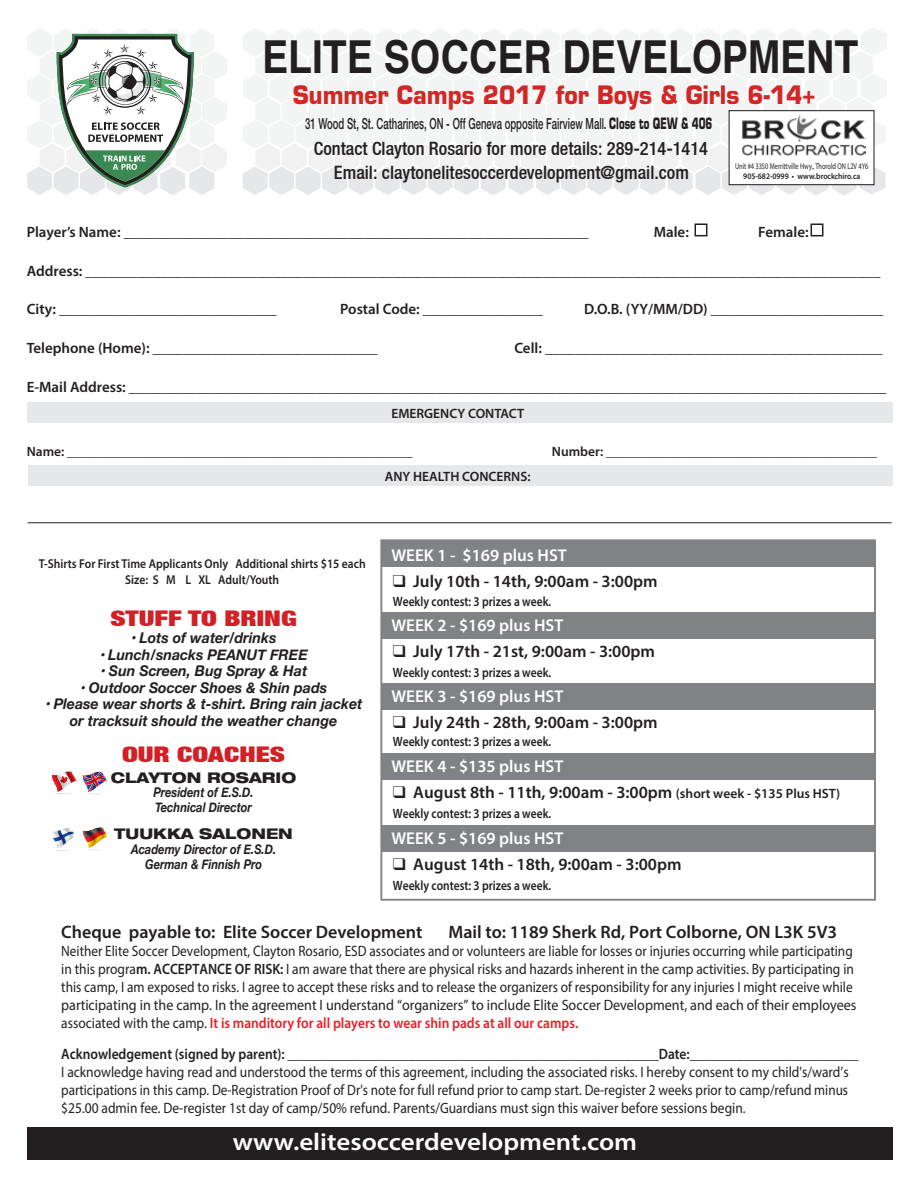
<style>
.page{position:relative;width:918px;height:1188px;background:#fff}
.page>*{position:absolute;margin:0;border:0;box-sizing:border-box;transform-origin:0 0}
.t1{font:700 45.45px "Helvetica";color:#231f20;scale:.86 1}
.t2{font:700 24.75px "Eurostile";color:#d22727;scale:.91 1}
.t3{font:600 24.3px "Myriad Pro";color:#fff;scale:1.11 1}
.t4{font:900 expanded 21.6px "Helvetica Neue LT";color:#d32027;scale:1.31 1}
.t5{font:500 condensed 18.45px/23.7px "Helvetica Neue LT";color:#231f20;text-align:center}
.t6{font:600 18px "Myriad Pro";color:#231f20}
.t7{font:600 17.1px "Myriad Pro";color:#231f20}
.t8{font:600 17.1px "Myriad Pro";color:#fff}
.t9{font:500 15.3px "Helvetica Neue";color:#231f20;scale:.63 1}
.t10{font:15px/18px "Myriad Pro";color:#231f20;scale:.89 1}
.t11{font:600 15px "Myriad Pro";color:#231f20}
.t12{font:15px/18px "Myriad Pro";color:#231f20;text-align:justify;scale:.9 1}
.t13{font:600 15px "Myriad Pro";color:#231f20;scale:.9 1}
.t14{font:italic 700 14.7px/16.5px "Helvetica Neue";color:#231f20;text-align:center}
.t15{font:800 expanded 14.7px "Helvetica Neue";color:#231f20}
.t16{font:600 13.5px "Myriad Pro";color:#231f20}
.t17{font:600 13.5px "Myriad Pro";color:#231f20;scale:.85 1}
.t18{font:italic 700 13.35px/14.9px "Helvetica Neue";color:#231f20;scale:.84 1}
.t19{font:600 12.9px/15.5px "Myriad Pro";color:#231f20;text-align:center;scale:.9 1}
.t20{font:8.4px "Myriad Pro";color:#231f20;scale:.75 1}
.t21{font:600 8.4px "Myriad Pro";color:#231f20;scale:.9 1}
.s1{font-family:"Eurostile";font-weight:700}
.s2{font-size:13.5px}
.s3{font-weight:600}
.s4{font-weight:600;color:#ed1d24}
</style>
<div class="page">
<div style="left:27px;top:402px;width:866px;height:21px;background:#e6e7e8"></div>
<div style="left:27px;top:1127px;width:866px;height:32px;background:#231f20"></div>
<div style="left:28px;top:465px;width:865px;height:21px;background:#e6e7e8"></div>
<div style="left:695px;top:223px;width:12px;height:13px;border:2px solid #231f20"></div>
<div style="left:811px;top:223px;width:12px;height:13px;border:2px solid #231f20"></div>
<hr style="left:28px;top:522px;width:864px;height:1px;background:#231f20">
<svg style="left:243px;top:28px;width:644px;height:168px"></svg>
<div style="left:380px;top:539px;width:496px;height:362px;border:2px solid #808285"></div>
<div style="left:381px;top:541px;width:495px;height:26px;background:#808285"></div>
<div style="left:381px;top:612px;width:495px;height:26px;background:#808285"></div>
<div style="left:381px;top:684px;width:495px;height:26px;background:#808285"></div>
<div style="left:381px;top:754px;width:495px;height:26px;background:#808285"></div>
<div style="left:381px;top:826px;width:495px;height:26px;background:#808285"></div>
<svg style="left:27px;top:29px;width:200px;height:166px"></svg>
<svg style="left:82px;top:772px;width:25px;height:22px"></svg>
<svg style="left:52px;top:772px;width:24px;height:22px"></svg>
<svg style="left:83px;top:828px;width:24px;height:22px"></svg>
<svg style="left:52px;top:828px;width:22px;height:23px"></svg>
<div style="left:729px;top:110px;width:146px;height:75px;background:#fff;border:1px solid #231f20"></div>
<img style="left:742px;top:114px;width:124px;height:42px">
<h1 class="t1" style="left:262px;top:21px;width:695px">ELITE SOCCER DEVELOPMENT</h1>
<h2 class="t2" style="left:293px;top:80px;width:576px">Summer Camps 2017 for Boys &amp; Girls 6-14+</h2>
<p class="t9" style="left:305px;top:115px;width:648px">31 Wood St, St. Catharines, ON - Off Geneva opposite Fairview Mall. <span class="s1">Close to QEW &amp; 406</span></p>
<p class="t5" style="left:314px;top:136px;width:396px">Contact Clayton Rosario for more details: 289-214-1414<br>Email: claytonelitesoccerdevelopment@gmail.com</p>
<p class="t20" style="left:735px;top:161px;width:179px">Unit #4 3350 Merrittville Hwy., Thorold ON L2V 4Y6</p>
<p class="t21" style="left:743px;top:171px;width:132px">905-682-0999 • www.brockchiro.ca</p>
<p class="t11" style="left:27px;top:222px;width:563px">Player’s Name: ______________________________________________________________</p>
<p class="t11" style="left:654px;top:222px;width:37px">Male:</p>
<p class="t11" style="left:758px;top:222px;width:52px">Female:</p>
<p class="t11" style="left:27px;top:261px;width:855px">Address: __________________________________________________________________________________________________________</p>
<p class="t11" style="left:27px;top:300px;width:251px">City: _____________________________</p>
<p class="t11" style="left:340px;top:300px;width:204px">Postal Code: ________________</p>
<p class="t11" style="left:584px;top:300px;width:301px">D.O.B. (YY/MM/DD) _______________________</p>
<p class="t11" style="left:27px;top:338px;width:352px">Telephone (Home): ______________________________</p>
<p class="t11" style="left:514px;top:338px;width:370px">Cell: _____________________________________________</p>
<p class="t11" style="left:27px;top:377px;width:861px">E-Mail Address: _____________________________________________________________________________________________________</p>
<p class="t16" style="left:391px;top:404px;width:134px">EMERGENCY CONTACT</p>
<p class="t16" style="left:27px;top:443px;width:387px">Name: ___________________________________________________</p>
<p class="t16" style="left:552px;top:443px;width:326px">Number: ________________________________________</p>
<p class="t16" style="left:385px;top:468px;width:147px">ANY HEALTH CONCERNS:</p>
<p class="t19" style="left:39px;top:556px;width:365px">T-Shirts For First Time Applicants Only Additional shirts $15 each<br>Size: S M L XL Adult/Youth</p>
<h3 class="t4" style="left:110px;top:605px;width:144px">STUFF TO BRING</h3>
<p class="t14" style="left:131px;top:630px;width:147px">• Lots of water/drinks</p>
<p class="t14" style="left:99px;top:646px;width:210px">• Lunch/snacks PEANUT FREE</p>
<p class="t14" style="left:100px;top:663px;width:209px">• Sun Screen, Bug Spray &amp; Hat</p>
<p class="t14" style="left:80px;top:679px;width:249px">• Outdoor Soccer Shoes &amp; Shin pads</p>
<p class="t14" style="left:45px;top:696px;width:319px">• Please wear shorts &amp; t-shirt. Bring rain jacket or tracksuit should the weather change</p>
<h3 class="t4" style="left:122px;top:740px;width:126px">OUR COACHES</h3>
<p class="t15" style="left:111px;top:768px;width:187px">CLAYTON ROSARIO</p>
<p class="t18" style="left:153px;top:786px;width:121px">President of E.S.D.<br>Technical Director</p>
<p class="t15" style="left:114px;top:825px;width:180px">TUUKKA SALONEN</p>
<p class="t18" style="left:131px;top:842px;width:174px;text-align:center">Academy Director of E.S.D.<br>German &amp; Finnish Pro</p>
<p class="t8" style="left:391px;top:544px;width:177px">WEEK 1 - $169 plus HST</p>
<p class="t7" style="left:393px;top:570px;width:266px">❑ July 10th - 14th, 9:00am - 3:00pm</p>
<p class="t17" style="left:393px;top:593px;width:188px">Weekly contest: 3 prizes a week.</p>
<p class="t8" style="left:391px;top:615px;width:173px">WEEK 2 - $169 plus HST</p>
<p class="t7" style="left:393px;top:641px;width:264px">❑ July 17th - 21st, 9:00am - 3:00pm</p>
<p class="t8" style="left:391px;top:686px;width:173px">WEEK 3 - $169 plus HST</p>
<p class="t7" style="left:393px;top:712px;width:266px">❑ July 24th - 28th, 9:00am - 3:00pm</p>
<p class="t8" style="left:391px;top:756px;width:173px">WEEK 4 - $135 plus HST</p>
<p class="t7" style="left:393px;top:782px;width:449px">❑ August 8th - 11th, 9:00am - 3:00pm <span class="s2">(short week - $135 Plus HST)</span></p>
<p class="t8" style="left:391px;top:828px;width:173px">WEEK 5 - $169 plus HST</p>
<p class="t7" style="left:393px;top:854px;width:290px">❑ August 14th - 18th, 9:00am - 3:00pm</p>
<p class="t17" style="left:393px;top:877px;width:188px">Weekly contest: 3 prizes a week.</p>
<p class="t17" style="left:393px;top:664px;width:188px">Weekly contest: 3 prizes a week.</p>
<p class="t17" style="left:393px;top:733px;width:188px">Weekly contest: 3 prizes a week.</p>
<p class="t17" style="left:393px;top:805px;width:188px">Weekly contest: 3 prizes a week.</p>
<p class="t6" style="left:61px;top:920px;width:363px">Cheque payable to: Elite Soccer Development</p>
<p class="t6" style="left:449px;top:920px;width:390px">Mail to: 1189 Sherk Rd, Port Colborne, ON L3K 5V3</p>
<p class="t10" style="left:61px;top:941px;width:895px">Neither Elite Soccer Development, Clayton Rosario, ESD associates and or volunteers are liable for losses or injuries occurring while participating in this progra<span class="s3">m. ACCEPTANCE OF RISK:</span> I am aware that there are physical risks and hazards inherent in the camp activities. By participating in this camp, I am exposed to risks. I agree to accept these risks and to release the organizers of responsibility for any injuries I might receive while participating in the camp. In the agreement I understand “organizers” to include Elite Soccer Development, and each of their employees associated with the camp. <span class="s4">It is manditory for all players to wear shin pads at all our camps.</span></p>
<p class="t13" style="left:61px;top:1044px;width:887px">Acknowledgement (signed by parent): _______________________________________________________Date:_________________________</p>
<p class="t12" style="left:61px;top:1063px;width:876px">I acknowledge having read and understood the terms of this agreement, including the associated risks. I hereby consent to my child's/ward’s participations in this camp. De-Registration Proof of Dr's note for full refund prior to camp start. De-register 2 weeks prior to camp/refund minus $25.00 admin fee. De-register 1st day of camp/50% refund. Parents/Guardians must sign this waiver before sessions begin.</p>
<h3 class="t3" style="left:233px;top:1127px;width:366px">www.elitesoccerdevelopment.com</h3>
</div>
